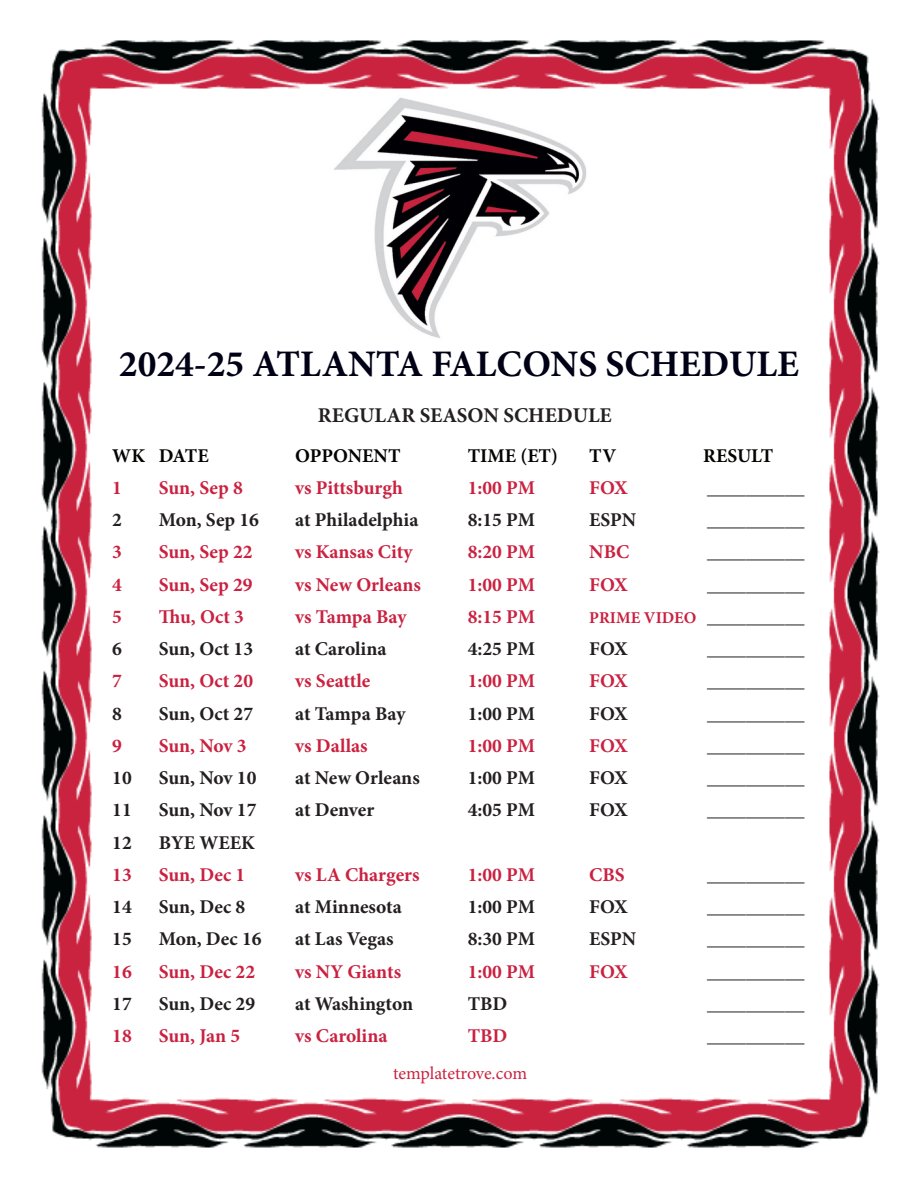
<style>
.page{position:relative;width:918px;height:1188px;background:#fff}
.page>*{position:absolute;margin:0;border:0;box-sizing:border-box;transform-origin:0 0}
.t1{font:700 37.5px "Minion Pro";color:#000016}
.t2{font:700 21px "Minion Pro";color:#231f20}
.t3{font:700 19.5px "Minion Pro";color:#231f20}
.t4{font:700 19.5px "Minion Pro";color:#ca2140}
.t5{font:700 19.5px "Minion Pro";color:#040503}
.t6{font:18px "Minion Pro";letter-spacing:-.005em;color:#c9233f}
.t7{font:700 16.5px "Minion Pro";color:#ca2140}
.s1{font-size:19.5px;color:#231f20}
</style>
<div class="page">
<img style="left:41px;top:40px;width:839px;height:1108px">
<img style="left:329px;top:94px;width:261px;height:245px">
<p class="t1" style="left:119px;top:337px;width:681px">2024-25 ATLANTA FALCONS SCHEDULE</p>
<p class="t2" style="left:318px;top:400px;width:295px">REGULAR SEASON SCHEDULE</p>
<p class="t5" style="left:112px;top:442px;width:98px">WK DATE</p>
<p class="t5" style="left:295px;top:442px;width:107px">OPPONENT</p>
<p class="t5" style="left:468px;top:442px;width:92px">TIME (ET)</p>
<p class="t5" style="left:589px;top:442px;width:28px">TV</p>
<p class="t5" style="left:703px;top:442px;width:71px">RESULT</p>
<p class="t4" style="left:112px;top:474px;width:11px">1</p>
<p class="t4" style="left:159px;top:474px;width:86px">Sun, Sep 8</p>
<p class="t4" style="left:295px;top:474px;width:109px">vs Pittsburgh</p>
<p class="t4" style="left:468px;top:474px;width:69px">1:00 PM</p>
<p class="t4" style="left:589px;top:474px;width:40px">FOX</p>
<p class="t3" style="left:707px;top:474px;width:99px">__________</p>
<p class="t3" style="left:112px;top:506px;width:11px">2</p>
<p class="t3" style="left:159px;top:506px;width:102px">Mon, Sep 16</p>
<p class="t3" style="left:295px;top:506px;width:125px">at Philadelphia</p>
<p class="t3" style="left:468px;top:506px;width:69px">8:15 PM</p>
<p class="t3" style="left:589px;top:506px;width:48px">ESPN</p>
<p class="t3" style="left:707px;top:506px;width:99px">__________</p>
<p class="t4" style="left:112px;top:539px;width:11px">3</p>
<p class="t4" style="left:159px;top:539px;width:95px">Sun, Sep 22</p>
<p class="t4" style="left:295px;top:539px;width:119px">vs Kansas City</p>
<p class="t4" style="left:468px;top:539px;width:69px">8:20 PM</p>
<p class="t4" style="left:589px;top:539px;width:42px">NBC</p>
<p class="t3" style="left:707px;top:539px;width:99px">__________</p>
<p class="t4" style="left:112px;top:571px;width:11px">4</p>
<p class="t4" style="left:159px;top:571px;width:95px">Sun, Sep 29</p>
<p class="t4" style="left:295px;top:571px;width:127px">vs New Orleans</p>
<p class="t4" style="left:468px;top:571px;width:69px">1:00 PM</p>
<p class="t4" style="left:589px;top:571px;width:40px">FOX</p>
<p class="t3" style="left:707px;top:571px;width:99px">__________</p>
<p class="t4" style="left:112px;top:603px;width:11px">5</p>
<p class="t4" style="left:159px;top:603px;width:87px">Thu, Oct 3</p>
<p class="t4" style="left:295px;top:603px;width:113px">vs Tampa Bay</p>
<p class="t4" style="left:468px;top:603px;width:69px">8:15 PM</p>
<p class="t7" style="left:589px;top:606px;width:217px">PRIME VIDEO <span class="s1">__________</span></p>
<p class="t3" style="left:112px;top:635px;width:11px">6</p>
<p class="t3" style="left:159px;top:635px;width:96px">Sun, Oct 13</p>
<p class="t3" style="left:295px;top:635px;width:93px">at Carolina</p>
<p class="t3" style="left:468px;top:635px;width:69px">4:25 PM</p>
<p class="t3" style="left:589px;top:635px;width:40px">FOX</p>
<p class="t3" style="left:707px;top:635px;width:99px">__________</p>
<p class="t4" style="left:112px;top:668px;width:11px">7</p>
<p class="t4" style="left:159px;top:668px;width:96px">Sun, Oct 20</p>
<p class="t4" style="left:295px;top:668px;width:77px">vs Seattle</p>
<p class="t4" style="left:468px;top:668px;width:69px">1:00 PM</p>
<p class="t4" style="left:589px;top:668px;width:40px">FOX</p>
<p class="t3" style="left:707px;top:668px;width:99px">__________</p>
<p class="t3" style="left:112px;top:700px;width:11px">8</p>
<p class="t3" style="left:159px;top:700px;width:96px">Sun, Oct 27</p>
<p class="t3" style="left:295px;top:700px;width:112px">at Tampa Bay</p>
<p class="t3" style="left:468px;top:700px;width:69px">1:00 PM</p>
<p class="t3" style="left:589px;top:700px;width:40px">FOX</p>
<p class="t3" style="left:707px;top:700px;width:99px">__________</p>
<p class="t4" style="left:112px;top:732px;width:11px">9</p>
<p class="t4" style="left:159px;top:732px;width:89px">Sun, Nov 3</p>
<p class="t4" style="left:295px;top:732px;width:74px">vs Dallas</p>
<p class="t4" style="left:468px;top:732px;width:69px">1:00 PM</p>
<p class="t4" style="left:589px;top:732px;width:40px">FOX</p>
<p class="t3" style="left:707px;top:732px;width:99px">__________</p>
<p class="t3" style="left:112px;top:764px;width:21px">10</p>
<p class="t3" style="left:159px;top:764px;width:99px">Sun, Nov 10</p>
<p class="t3" style="left:295px;top:764px;width:126px">at New Orleans</p>
<p class="t3" style="left:468px;top:764px;width:69px">1:00 PM</p>
<p class="t3" style="left:589px;top:764px;width:40px">FOX</p>
<p class="t3" style="left:707px;top:764px;width:99px">__________</p>
<p class="t3" style="left:112px;top:797px;width:21px">11</p>
<p class="t3" style="left:159px;top:797px;width:99px">Sun, Nov 17</p>
<p class="t3" style="left:295px;top:797px;width:80px">at Denver</p>
<p class="t3" style="left:468px;top:797px;width:69px">4:05 PM</p>
<p class="t3" style="left:589px;top:797px;width:40px">FOX</p>
<p class="t3" style="left:707px;top:797px;width:99px">__________</p>
<p class="t3" style="left:112px;top:829px;width:21px">12</p>
<p class="t3" style="left:159px;top:829px;width:98px">BYE WEEK</p>
<p class="t4" style="left:112px;top:861px;width:21px">13</p>
<p class="t4" style="left:159px;top:861px;width:88px">Sun, Dec 1</p>
<p class="t4" style="left:295px;top:861px;width:126px">vs LA Chargers</p>
<p class="t4" style="left:468px;top:861px;width:69px">1:00 PM</p>
<p class="t4" style="left:589px;top:861px;width:37px">CBS</p>
<p class="t3" style="left:707px;top:861px;width:99px">__________</p>
<p class="t3" style="left:112px;top:893px;width:21px">14</p>
<p class="t3" style="left:159px;top:893px;width:88px">Sun, Dec 8</p>
<p class="t3" style="left:295px;top:893px;width:108px">at Minnesota</p>
<p class="t3" style="left:468px;top:893px;width:69px">1:00 PM</p>
<p class="t3" style="left:589px;top:893px;width:40px">FOX</p>
<p class="t3" style="left:707px;top:893px;width:99px">__________</p>
<p class="t3" style="left:112px;top:926px;width:21px">15</p>
<p class="t3" style="left:159px;top:926px;width:104px">Mon, Dec 16</p>
<p class="t3" style="left:295px;top:926px;width:100px">at Las Vegas</p>
<p class="t3" style="left:468px;top:926px;width:69px">8:30 PM</p>
<p class="t3" style="left:589px;top:926px;width:48px">ESPN</p>
<p class="t3" style="left:707px;top:926px;width:99px">__________</p>
<p class="t4" style="left:112px;top:958px;width:21px">16</p>
<p class="t4" style="left:159px;top:958px;width:98px">Sun, Dec 22</p>
<p class="t4" style="left:295px;top:958px;width:107px">vs NY Giants</p>
<p class="t4" style="left:468px;top:958px;width:69px">1:00 PM</p>
<p class="t4" style="left:589px;top:958px;width:40px">FOX</p>
<p class="t3" style="left:707px;top:958px;width:99px">__________</p>
<p class="t3" style="left:112px;top:990px;width:21px">17</p>
<p class="t3" style="left:159px;top:990px;width:98px">Sun, Dec 29</p>
<p class="t3" style="left:295px;top:990px;width:119px">at Washington</p>
<p class="t3" style="left:468px;top:990px;width:41px">TBD</p>
<p class="t3" style="left:707px;top:990px;width:99px">__________</p>
<p class="t4" style="left:112px;top:1022px;width:21px">18</p>
<p class="t4" style="left:159px;top:1022px;width:83px">Sun, Jan 5</p>
<p class="t4" style="left:295px;top:1022px;width:94px">vs Carolina</p>
<p class="t4" style="left:468px;top:1022px;width:41px">TBD</p>
<p class="t3" style="left:707px;top:1022px;width:99px">__________</p>
<p class="t6" style="left:393px;top:1061px;width:136px">templatetrove.com</p>
</div>
